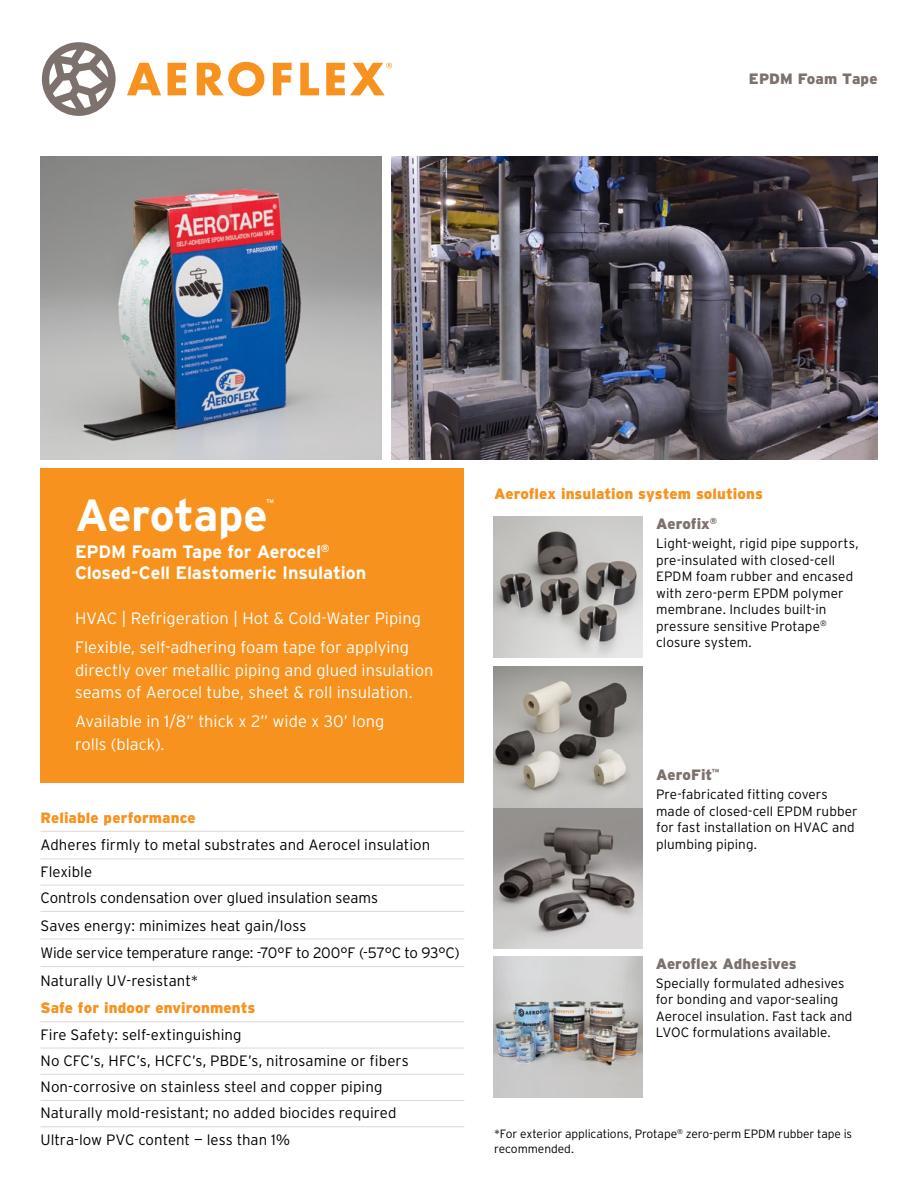
<style>
.page{position:relative;width:918px;height:1188px;background:#fff}
.page>*{position:absolute;margin:0;border:0;box-sizing:border-box;transform-origin:0 0}
.t1{font:700 45px "Interstate";letter-spacing:-.01em;color:#fff}
.t2{font:700 18px/21px "Interstate";letter-spacing:-.005em;color:#fff}
.t3{font:300 16.5px/22.5px "Interstate";color:#fff}
.t4{font:300 15px "Interstate";color:#000}
.t5{font:900 15px "Interstate";letter-spacing:.005em;color:#f7921e}
.t6{font:900 15px "Interstate";letter-spacing:.005em;color:#7d716d}
.t7{font:300 13.5px/16.5px "Interstate";letter-spacing:.005em;color:#000}
.t8{font:300 12px/15px "Interstate";letter-spacing:-.005em;color:#000}
.t9{font:9.6px "Interstate";color:#fff}
</style>
<div class="page">
<div style="left:40px;top:469px;width:424px;height:314px;background:#f7921e"></div>
<svg style="left:127px;top:63px;width:34px;height:32px"></svg>
<svg style="left:168px;top:63px;width:18px;height:32px"></svg>
<svg style="left:197px;top:62px;width:67px;height:34px"></svg>
<svg style="left:273px;top:63px;width:19px;height:32px"></svg>
<svg style="left:300px;top:63px;width:19px;height:32px"></svg>
<svg style="left:42px;top:42px;width:74px;height:74px"></svg>
<svg style="left:326px;top:63px;width:66px;height:32px"></svg>
<hr style="left:40px;top:831px;width:424px;height:1px;background:#ddd8d6">
<hr style="left:40px;top:859px;width:424px;height:1px;background:#ddd8d6">
<hr style="left:40px;top:885px;width:424px;height:1px;background:#ddd8d6">
<hr style="left:40px;top:911px;width:424px;height:1px;background:#ddd8d6">
<hr style="left:40px;top:939px;width:424px;height:1px;background:#ddd8d6">
<hr style="left:40px;top:966px;width:424px;height:1px;background:#ddd8d6">
<hr style="left:40px;top:1021px;width:424px;height:1px;background:#ddd8d6">
<hr style="left:40px;top:1048px;width:424px;height:1px;background:#ddd8d6">
<hr style="left:40px;top:1074px;width:424px;height:1px;background:#ddd8d6">
<hr style="left:40px;top:1100px;width:424px;height:1px;background:#ddd8d6">
<hr style="left:40px;top:1126px;width:424px;height:1px;background:#ddd8d6">
<img style="left:40px;top:156px;width:342px;height:304px">
<img style="left:392px;top:156px;width:486px;height:303px">
<img style="left:493px;top:667px;width:150px;height:281px">
<img style="left:493px;top:517px;width:149px;height:141px">
<img style="left:493px;top:957px;width:149px;height:141px">
<p class="t6" style="left:749px;top:71px;width:130px">EPDM Foam Tape</p>
<p class="t1" style="left:75px;top:490px;width:194px">Aerotape</p>
<p class="t9" style="left:266px;top:497px;width:9px">™</p>
<p class="t2" style="left:75px;top:541px;width:293px">EPDM Foam Tape for Aerocel<sup>®<br></sup>Closed-Cell Elastomeric Insulation</p>
<p class="t3" style="left:75px;top:607px;width:347px">HVAC | Refrigeration | Hot &amp; Cold-Water Piping</p>
<p class="t3" style="left:75px;top:636px;width:360px">Flexible, self-adhering foam tape for applying directly over metallic piping and glued insulation seams of Aerocel tube, sheet &amp; roll insulation.</p>
<p class="t3" style="left:75px;top:710px;width:311px">Available in 1/8” thick x 2” wide x 30’ long rolls (black).</p>
<p class="t5" style="left:40px;top:809px;width:157px">Reliable performance</p>
<p class="t4" style="left:40px;top:837px;width:391px">Adheres firmly to metal substrates and Aerocel insulation</p>
<p class="t4" style="left:40px;top:863px;width:53px">Flexible</p>
<p class="t4" style="left:40px;top:889px;width:339px">Controls condensation over glued insulation seams</p>
<p class="t4" style="left:40px;top:917px;width:267px">Saves energy: minimizes heat gain/loss</p>
<p class="t4" style="left:40px;top:944px;width:421px">Wide service temperature range: -70°F to 200°F (-57°C to 93°C)</p>
<p class="t4" style="left:40px;top:972px;width:159px">Naturally UV-resistant*</p>
<p class="t5" style="left:40px;top:999px;width:216px">Safe for indoor environments</p>
<p class="t4" style="left:40px;top:1026px;width:203px">Fire Safety: self-extinguishing</p>
<p class="t4" style="left:40px;top:1052px;width:370px">No CFC’s, HFC’s, HCFC’s, PBDE’s, nitrosamine or fibers</p>
<p class="t4" style="left:40px;top:1078px;width:343px">Non-corrosive on stainless steel and copper piping</p>
<p class="t4" style="left:40px;top:1105px;width:358px">Naturally mold-resistant; no added biocides required</p>
<p class="t4" style="left:40px;top:1131px;width:251px">Ultra-low PVC content — less than 1%</p>
<p class="t5" style="left:494px;top:485px;width:270px">Aeroflex insulation system solutions</p>
<p class="t6" style="left:656px;top:515px;width:62px">Aerofix<sup>®</sup></p>
<p class="t7" style="left:656px;top:535px;width:204px">Light-weight, rigid pipe supports, pre-insulated with closed-cell<br>EPDM foam rubber and encased with zero-perm EPDM polymer membrane. Includes built-in pressure sensitive Protape<sup>® </sup>closure system.</p>
<p class="t6" style="left:656px;top:766px;width:65px">AeroFit<sup>™</sup></p>
<p class="t7" style="left:656px;top:786px;width:173px">Pre-fabricated fitting covers</p>
<p class="t7" style="left:656px;top:803px;width:203px">made of closed-cell EPDM rubber</p>
<p class="t7" style="left:656px;top:819px;width:200px">for fast installation on HVAC and</p>
<p class="t7" style="left:656px;top:836px;width:102px">plumbing piping.</p>
<p class="t6" style="left:656px;top:955px;width:142px">Aeroflex Adhesives</p>
<p class="t7" style="left:656px;top:975px;width:190px">Specially formulated adhesives</p>
<p class="t7" style="left:656px;top:991px;width:184px">for bonding and vapor-sealing</p>
<p class="t7" style="left:656px;top:1008px;width:198px">Aerocel insulation. Fast tack and</p>
<p class="t7" style="left:656px;top:1024px;width:177px">LVOC formulations available.</p>
<p class="t8" style="left:494px;top:1126px;width:360px">*For exterior applications, Protape<sup>®</sup> zero-perm EPDM rubber tape is recommended.</p>
</div>
